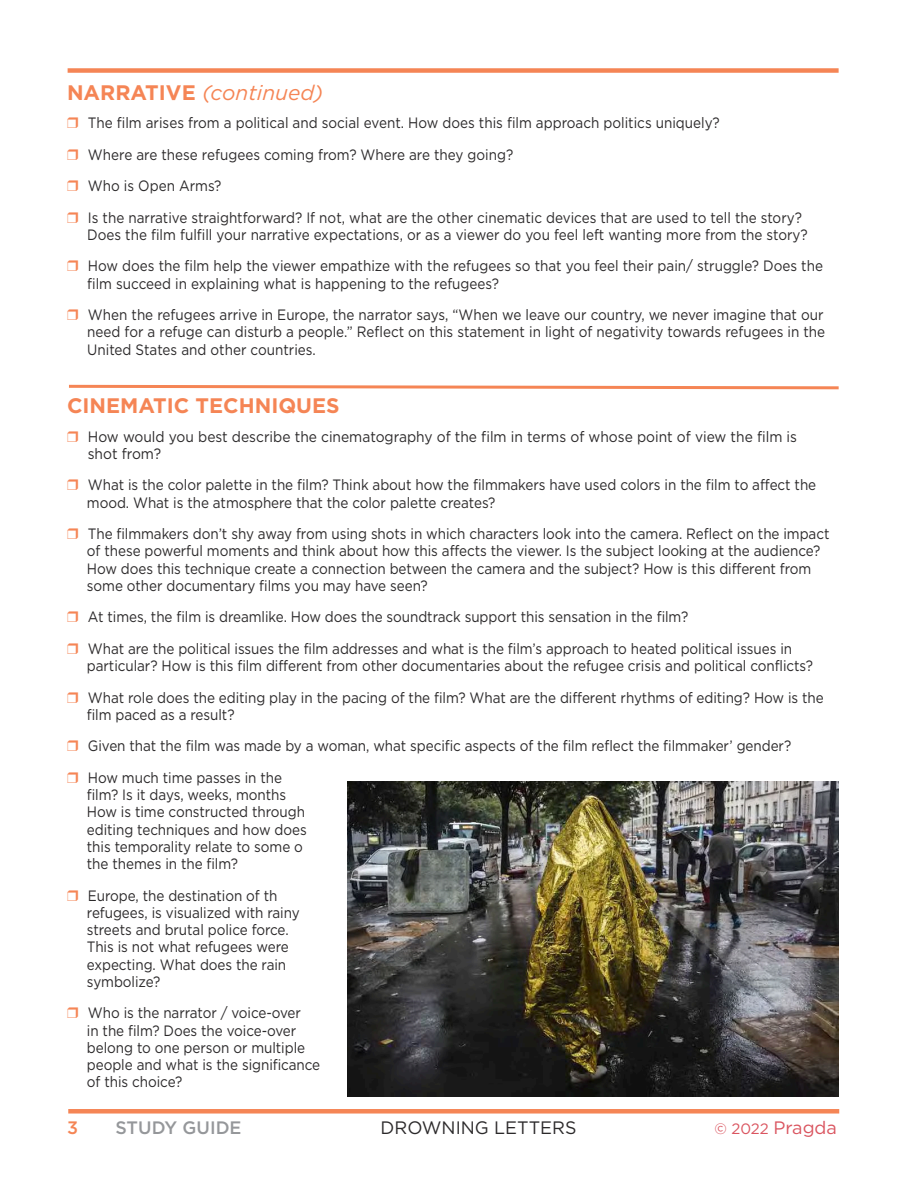
<style>
.page{position:relative;width:918px;height:1188px;background:#fff}
.page>*{position:absolute;margin:0;border:0;box-sizing:border-box;transform-origin:0 0}
.t1{font:italic 21px "Gotham HTF";color:#f58555}
.t2{font:700 21px "Gotham HTF";color:#f58555}
.t3{font:18px "Gotham HTF";color:#2b292a}
.t4{font:18px "Gotham HTF";color:#da5560}
.t5{font:500 18px "Gotham HTF";color:#95979a}
.t6{font:500 18px "Gotham HTF";color:#f58555}
.t7{font:15px/17.2px "Gotham HTF";letter-spacing:-.005em;color:#2b292a;scale:.9 1}
.t8{font:15px/17.2px "Gotham HTF";letter-spacing:-.005em;color:#2b292a;scale:.92 1}
.s1{font-weight:700;font-style:normal}
.s2{color:#f58555}
.s3{font-size:15px}
</style>
<div class="page">
<div style="left:68px;top:68px;width:771px;height:5px;background:#f58555"></div>
<div style="left:68px;top:1109px;width:771px;height:5px;background:#f58555"></div>
<svg style="left:69px;top:384px;width:770px;height:6px"></svg>
<img style="left:348px;top:782px;width:491px;height:314px">
<h1 class="t1" style="left:67px;top:84px;width:258px"><span class="s1">NARRATIVE</span> (continued)</h1>
<p class="t7" style="left:67px;top:108px;width:818px;line-height:31.5px"><span class="s2">❒</span> The film arises from a political and social event. How does this film approach politics uniquely?<br><span class="s2">❒</span> Where are these refugees coming from? Where are they going?<br><span class="s2">❒</span> Who is Open Arms?<br><span class="s2">❒</span> Is the narrative straightforward? If not, what are the other cinematic devices that are used to tell the story?</p>
<p class="t7" style="left:67px;top:219px;width:842px;line-height:31.5px;text-align:center">Does the film fulfill your narrative expectations, or as a viewer do you feel left wanting more from the story?<br><span class="s2">❒</span> How does the film help the viewer empathize with the refugees so that you feel their pain/ struggle? Does the</p>
<p class="t7" style="left:67px;top:268px;width:842px;line-height:31.5px;text-indent:20px">film succeed in explaining what is happening to the refugees?<br><span class="s2">❒</span> When the refugees arrive in Europe, the narrator says, “When we leave our country, we never imagine that our</p>
<p class="t7" style="left:87px;top:324px;width:821px">need for a refuge can disturb a people.” Reflect on this statement in light of negativity towards refugees in the<br>United States and other countries.</p>
<h1 class="t2" style="left:67px;top:398px;width:274px">CINEMATIC TECHNIQUES</h1>
<p class="t8" style="left:88px;top:428px;width:773px;text-indent:-21px"><span class="s2">❒</span> How would you best describe the cinematography of the film in terms of whose point of view the film is shot from?</p>
<p class="t7" style="left:87px;top:477px;width:812px;text-indent:-20px"><span class="s2">❒</span> What is the color palette in the film? Think about how the filmmakers have used colors in the film to affect the mood. What is the atmosphere that the color palette creates?</p>
<p class="t7" style="left:87px;top:526px;width:827px;text-indent:-20px"><span class="s2">❒</span> The filmmakers don’t shy away from using shots in which characters look into the camera. Reflect on the impact of these powerful moments and think about how this affects the viewer. Is the subject looking at the audience?<br>How does this technique create a connection between the camera and the subject? How is this different from some other documentary films you may have seen?</p>
<p class="t7" style="left:67px;top:602px;width:807px;line-height:31.5px"><span class="s2">❒</span> At times, the film is dreamlike. How does the soundtrack support this sensation in the film?<br><span class="s2">❒</span> What are the political issues the film addresses and what is the film’s approach to heated political issues in</p>
<p class="t7" style="left:67px;top:651px;width:842px;line-height:31.5px;text-indent:20px">particular? How is this film different from other documentaries about the refugee crisis and political conflicts? <span class="s2">❒</span> What role does the editing play in the pacing of the film? What are the different rhythms of editing? How is the</p>
<p class="t7" style="left:67px;top:699px;width:806px;line-height:31.5px;text-indent:20px">film paced as a result?<br><span class="s2">❒</span> Given that the film was made by a woman, what specific aspects of the film reflect the filmmaker’ gender? <span class="s2">❒</span> How much time passes in the</p>
<p class="t7" style="left:87px;top:787px;width:246px">film? Is it days, weeks, months<br>How is time constructed through editing techniques and how does this temporality relate to some o the themes in the film?</p>
<p class="t7" style="left:87px;top:887px;width:238px;text-indent:-20px"><span class="s2">❒</span> Europe, the destination of th refugees, is visualized with rainy streets and brutal police force.<br>This is not what refugees were expecting. What does the rain symbolize?</p>
<p class="t7" style="left:87px;top:1005px;width:261px;text-indent:-20px"><span class="s2">❒</span> Who is the narrator / voice-over<br>in the film? Does the voice-over belong to one person or multiple people and what is the significance of this choice?</p>
<p class="t6" style="left:67px;top:1120px;width:13px">3</p>
<p class="t5" style="left:116px;top:1120px;width:128px">STUDY GUIDE</p>
<p class="t3" style="left:381px;top:1120px;width:198px">DROWNING LETTERS</p>
<p class="t4" style="left:714px;top:1120px;width:124px"><span class="s3">© 2022</span> Pragda</p>
</div>
